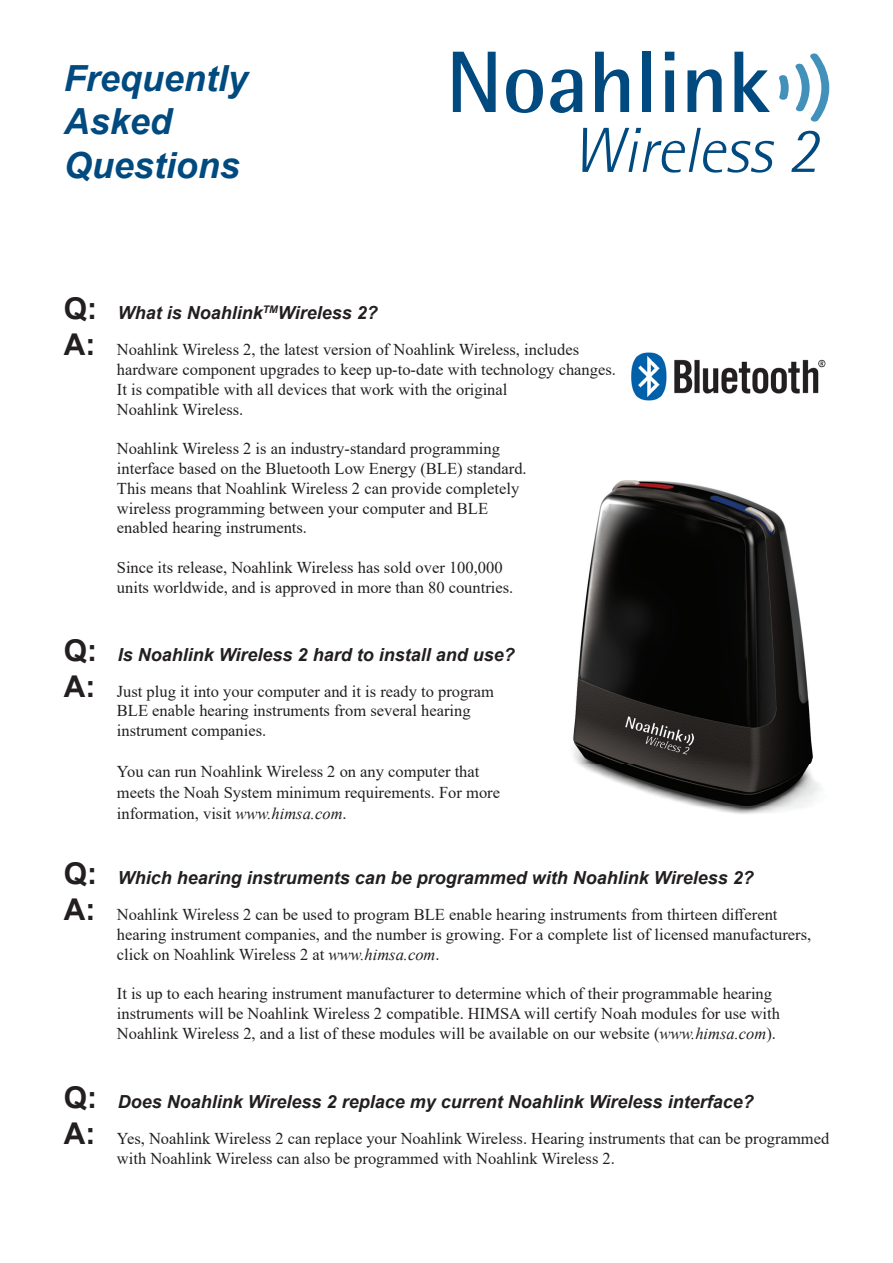
<style>
.page{position:relative;width:893px;height:1263px;background:#fff}
.page>*{position:absolute;margin:0;border:0;box-sizing:border-box;transform-origin:0 0}
.infotitle{font:italic 700 36px "Arial";color:#004a7f}
.infobody{font:700 30px "Arial";color:#231f20}
.t1{font:italic 700 18px "Arial";color:#231f20}
.infobody-2{font:16.5px/19.8px "Times New Roman";color:#231f20}
.s1{font-style:normal;font-size:30px}
.s2{font-family:"Arial";font-weight:700;font-size:30px}
.s3{font-style:italic}
</style>
<div class="page">
<svg style="left:453px;top:52px;width:43px;height:60px"></svg>
<svg style="left:506px;top:69px;width:37px;height:44px"></svg>
<svg style="left:550px;top:69px;width:32px;height:44px"></svg>
<svg style="left:595px;top:52px;width:34px;height:60px"></svg>
<div style="left:642px;top:52px;width:9px;height:60px;background:#004a7f"></div>
<svg style="left:665px;top:52px;width:9px;height:60px"></svg>
<svg style="left:687px;top:69px;width:35px;height:43px"></svg>
<svg style="left:734px;top:52px;width:36px;height:60px"></svg>
<svg style="left:795px;top:53px;width:34px;height:69px"></svg>
<svg style="left:779px;top:75px;width:10px;height:25px"></svg>
<svg style="left:582px;top:128px;width:192px;height:45px"></svg>
<svg style="left:791px;top:131px;width:29px;height:41px"></svg>
<img style="left:690px;top:805px;width:87px;height:9px">
<img style="left:573px;top:480px;width:240px;height:325px">
<img style="left:626px;top:716px;width:67px;height:38px">
<img style="left:631px;top:352px;width:195px;height:49px">
<p class="infotitle" style="left:64px;top:55px;width:186px">Frequently</p>
<p class="infotitle" style="left:64px;top:98px;width:110px">Asked</p>
<p class="infotitle" style="left:64px;top:141px;width:178px">Questions</p>
<p class="t1" style="left:64px;top:301px;width:316px"><span class="s1">Q:</span> What is Noahlink<sup>TM</sup>Wireless 2?</p>
<p class="infobody-2" style="left:117px;top:339px;width:501px;text-indent:-53px"><span class="s2">A:</span> Noahlink Wireless 2, the latest version of Noahlink Wireless, includes hardware component upgrades to keep up-to-date with technology changes.<br>It is compatible with all devices that work with the original<br>Noahlink Wireless.</p>
<p class="infobody-2" style="left:117px;top:438px;width:411px">Noahlink Wireless 2 is an industry-standard programming interface based on the Bluetooth Low Energy (BLE) standard.<br>This means that Noahlink Wireless 2 can provide completely wireless programming between your computer and BLE enabled hearing instruments.</p>
<p class="infobody-2" style="left:117px;top:557px;width:398px">Since its release, Noahlink Wireless has sold over 100,000 units worldwide, and is approved in more than 80 countries.</p>
<p class="t1" style="left:64px;top:642px;width:452px"><span class="s1">Q:</span> Is Noahlink Wireless 2 hard to install and use?</p>
<p class="infobody-2" style="left:117px;top:681px;width:379px;text-indent:-53px"><span class="s2">A:</span> Just plug it into your computer and it is ready to program<br>BLE enable hearing instruments from several hearing instrument companies.</p>
<p class="infobody-2" style="left:117px;top:760px;width:385px;line-height:21px">You can run Noahlink Wireless 2 on any computer that meets the Noah System minimum requirements. For more information, visit <span class="s3">www.himsa.com</span>.</p>
<p class="t1" style="left:64px;top:865px;width:691px"><span class="s1">Q:</span> Which hearing instruments can be programmed with Noahlink Wireless 2?</p>
<p class="infobody" style="left:64px;top:888px;width:33px">A:</p>
<p class="infobody-2" style="left:117px;top:904px;width:696px">Noahlink Wireless 2 can be used to program BLE enable hearing instruments from thirteen different hearing instrument companies, and the number is growing. For a complete list of licensed manufacturers, click on Noahlink Wireless 2 at <span class="s3">www.himsa.com</span>.</p>
<p class="infobody-2" style="left:117px;top:983px;width:665px">It is up to each hearing instrument manufacturer to determine which of their programmable hearing instruments will be Noahlink Wireless 2 compatible. HIMSA will certify Noah modules for use with<br>Noahlink Wireless 2, and a list of these modules will be available on our website (<span class="s3">www.himsa.com</span>).</p>
<p class="t1" style="left:64px;top:1089px;width:691px"><span class="s1">Q:</span> Does Noahlink Wireless 2 replace my current Noahlink Wireless interface?</p>
<p class="infobody-2" style="left:117px;top:1128px;width:714px;text-indent:-53px"><span class="s2">A:</span> Yes, Noahlink Wireless 2 can replace your Noahlink Wireless. Hearing instruments that can be programmed with Noahlink Wireless can also be programmed with Noahlink Wireless 2.</p>
</div>
